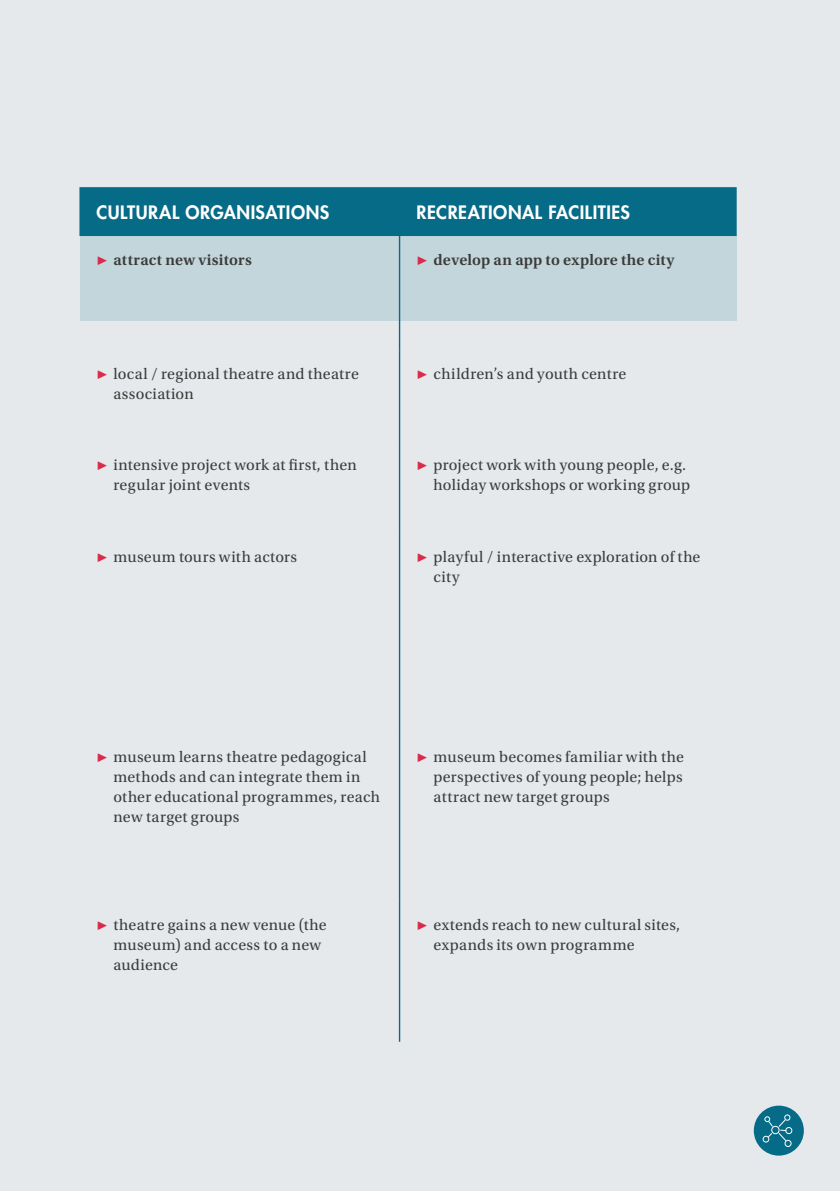
<style>
.page{position:relative;width:840px;height:1191px;background:#fff}
.page>*{position:absolute;margin:0;border:0;box-sizing:border-box;transform-origin:0 0}
.t1{font:800 18px "Futura LT Pro";letter-spacing:.03em;color:#fff}
.t2{font:16px/20px "Utopia Std";letter-spacing:.015em;color:#3c3c3b}
.t3{font:600 16px "Utopia Std";letter-spacing:.015em;color:#3c3c3b}
.s1{font-weight:400;color:#d92b4b}
.s2{color:#d92b4b}
</style>
<div class="page">
<div style="left:0;top:0;width:839px;height:1191px;background:#e5e9ec"></div>
<div style="left:80px;top:235px;width:656px;height:85px;background:#c3d6dc"></div>
<div style="left:79px;top:187px;width:657px;height:49px;background:#056b87"></div>
<hr style="left:398px;top:236px;width:2px;height:114px;background:#056b87">
<hr style="left:398px;top:350px;width:2px;height:91px;background:#056b87">
<hr style="left:398px;top:441px;width:2px;height:92px;background:#056b87">
<hr style="left:398px;top:533px;width:2px;height:200px;background:#056b87">
<hr style="left:398px;top:733px;width:2px;height:168px;background:#056b87">
<hr style="left:398px;top:901px;width:2px;height:140px;background:#056b87">
<div style="left:753px;top:1105px;width:50px;height:50px;background:#056b87;border-radius:50%"></div>
<div style="left:784px;top:1140px;width:7px;height:6px;border:1px solid #fff;border-radius:50%"></div>
<svg style="left:762px;top:1114px;width:30px;height:28px"></svg>
<p class="t1" style="left:96px;top:199px;width:234px">CULTURAL ORGANISATIONS</p>
<p class="t1" style="left:416px;top:199px;width:215px">RECREATIONAL FACILITIES</p>
<p class="t3" style="left:96px;top:250px;width:157px"><span class="s1">▶</span> attract new visitors</p>
<p class="t3" style="left:416px;top:250px;width:259px"><span class="s1">▶</span> develop an app to explore the city</p>
<p class="t2" style="left:113px;top:364px;width:247px;text-indent:-17px"><span class="s2">▶</span> local / regional theatre and theatre association</p>
<p class="t2" style="left:416px;top:364px;width:211px"><span class="s2">▶</span> children’s and youth centre</p>
<p class="t2" style="left:113px;top:455px;width:244px;text-indent:-17px"><span class="s2">▶</span> intensive project work at first, then regular joint events</p>
<p class="t2" style="left:416px;top:455px;width:275px;text-align:right"><span class="s2">▶</span> project work with young people, e.g. holiday workshops or working group</p>
<p class="t2" style="left:96px;top:547px;width:202px"><span class="s2">▶</span> museum tours with actors</p>
<p class="t2" style="left:433px;top:547px;width:268px;text-indent:-17px"><span class="s2">▶</span> playful / interactive exploration of the city</p>
<p class="t2" style="left:113px;top:747px;width:268px;text-indent:-17px"><span class="s2">▶</span> museum learns theatre pedagogical methods and can integrate them in other educational programmes, reach new target groups</p>
<p class="t2" style="left:433px;top:747px;width:252px;text-align:justify;text-indent:-17px"><span class="s2">▶</span> museum becomes familiar with the perspectives of young people; helps attract new target groups</p>
<p class="t2" style="left:113px;top:914px;width:214px;text-indent:-17px"><span class="s2">▶</span> theatre gains a new venue (the museum) and access to a new audience</p>
<p class="t2" style="left:433px;top:914px;width:248px;text-indent:-17px"><span class="s2">▶</span> extends reach to new cultural sites, expands its own programme</p>
</div>
